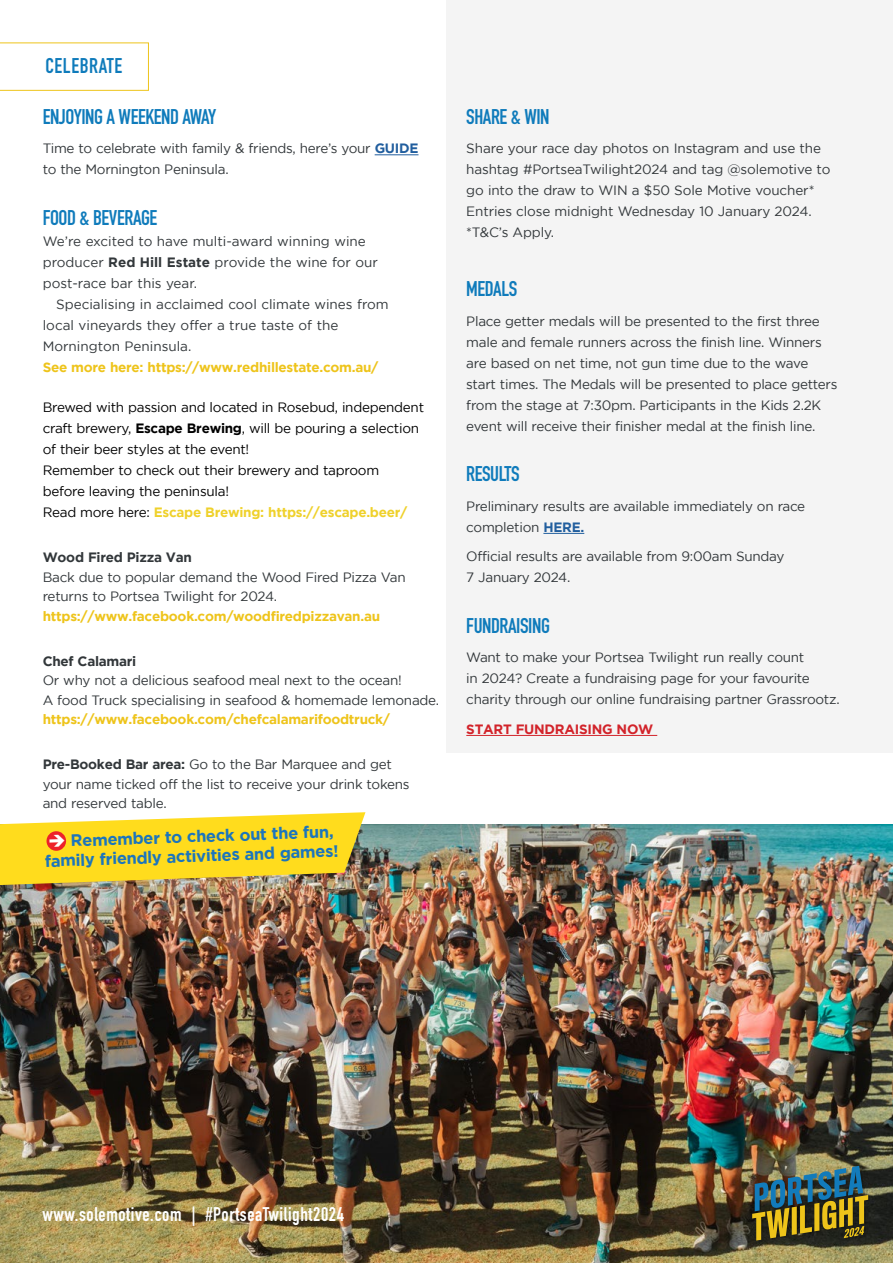
<style>
.page{position:relative;width:893px;height:1263px;background:#fff}
.page>*{position:absolute;margin:0;border:0;box-sizing:border-box;transform-origin:0 0}
.t1{font:700 21px "DIN Condensed";letter-spacing:-.02em;color:#0f7bbb}
.t2{font:700 21px "DIN Condensed";letter-spacing:.03em;color:#0f7bbb}
.t3{font:700 19.5px "DIN Condensed";letter-spacing:.03em;color:#fff}
.t4{font:700 16.5px/19.5px "Gotham";color:#1c75bc}
.t5{font:13.5px/21px "Gotham";letter-spacing:-.02em;color:#32373a}
.t6{font:13.5px/21px "Gotham";letter-spacing:-.02em;color:#000}
.t7{font:13.5px/21px "Gotham";color:#32373a}
.t8{font:700 13.5px "Gotham";letter-spacing:-.02em;color:#eec41b}
.t9{font:700 13.5px "Gotham";letter-spacing:-.02em;color:#32373a}
.t10{font:700 13.5px "Gotham";letter-spacing:-.02em;color:#d2232a}
.s1{font-weight:700;color:#215e9e}
.s2{font-weight:700}
.s3{font-weight:700;color:#efd12b}
.s4{color:#fff}
</style>
<div class="page">
<div style="left:446px;top:0;width:447px;height:753px;background:#f4f4f4"></div>
<hr style="left:375px;top:155px;width:43px;height:1px;background:#215e9e">
<hr style="left:543px;top:533px;width:41px;height:1px;background:#215e9e">
<hr style="left:466px;top:735px;width:191px;height:1px;background:#d2232a">
<svg style="left:0;top:43px;width:149px;height:48px"></svg>
<img style="left:0;top:825px;width:893px;height:438px">
<div style="left:753px;top:1167px;width:117px;height:75px;background:#000;opacity:.2"></div>
<img style="left:752px;top:1166px;width:116px;height:74px">
<svg style="left:0;top:812px;width:365px;height:73px;background:#f3d439"></svg>
<div style="left:46px;top:831px;width:20px;height:20px;background:#ed2129;border-radius:50%"></div>
<h1 class="t2" style="left:45px;top:52px;width:78px">CELEBRATE</h1>
<h1 class="t1" style="left:43px;top:102px;width:175px">ENJOYING A WEEKEND AWAY</h1>
<p class="t5" style="left:43px;top:138px;width:377px">Time to celebrate with family &amp; friends, here’s your <span class="s1">GUIDE </span>to the Mornington Peninsula.</p>
<h1 class="t1" style="left:43px;top:203px;width:116px">FOOD &amp; BEVERAGE</h1>
<p class="t7" style="left:43px;top:230px;width:337px">We’re excited to have multi-award winning wine producer <span class="s2">Red Hill Estate</span> provide the wine for our post-race bar this year.</p>
<p class="t7" style="left:43px;top:293px;width:348px;text-indent:13px">Specialising in acclaimed cool climate wines from local vineyards they offer a true taste of the<br>Mornington Peninsula.</p>
<p class="t8" style="left:43px;top:359px;width:337px">See more here: https://www.redhillestate.com.au/</p>
<p class="t6" style="left:43px;top:397px;width:383px">Brewed with passion and located in Rosebud, independent craft brewery, <span class="s2">Escape Brewing</span>, will be pouring a selection of their beer styles at the event!<br>Remember to check out their brewery and taproom before leaving the peninsula!<br>Read more here: <span class="s3">Escape Brewing: https://escape.beer/</span></p>
<p class="t9" style="left:43px;top:549px;width:151px">Wood Fired Pizza Van</p>
<p class="t5" style="left:43px;top:567px;width:364px;line-height:19.5px">Back due to popular demand the Wood Fired Pizza Van returns to Portsea Twilight for 2024.</p>
<p class="t8" style="left:43px;top:608px;width:339px">https://www.facebook.com/woodfiredpizzavan.au</p>
<p class="t9" style="left:43px;top:653px;width:95px">Chef Calamari</p>
<p class="t5" style="left:43px;top:670px;width:398px;line-height:19.5px">Or why not a delicious seafood meal next to the ocean!<br>A food Truck specialising in seafood &amp; homemade lemonade.</p>
<p class="t8" style="left:43px;top:711px;width:349px">https://www.facebook.com/chefcalamarifoodtruck/</p>
<p class="t5" style="left:43px;top:754px;width:368px;line-height:19.5px"><span class="s2">Pre-Booked Bar area:</span> Go to the Bar Marquee and get your name ticked off the list to receive your drink tokens and reserved table.</p>
<p class="t4" style="left:44px;top:831px;width:295px;rotate:-2deg"><span class="s4">➔</span> Remember to check out the fun, family friendly activities and games!</p>
<h1 class="t1" style="left:466px;top:102px;width:85px">SHARE &amp; WIN</h1>
<p class="t5" style="left:466px;top:138px;width:366px">Share your race day photos on Instagram and use the hashtag #PortseaTwilight2024 and tag @solemotive to go into the draw to WIN a $50 Sole Motive voucher* Entries close midnight Wednesday 10 January 2024. *T&amp;C’s Apply.</p>
<h1 class="t1" style="left:466px;top:275px;width:52px">MEDALS</h1>
<p class="t5" style="left:466px;top:310px;width:373px">Place getter medals will be presented to the first three male and female runners across the finish line. Winners are based on net time, not gun time due to the wave start times. The Medals will be presented to place getters from the stage at 7:30pm. Participants in the Kids 2.2K event will receive their finisher medal at the finish line.</p>
<h1 class="t1" style="left:466px;top:460px;width:55px">RESULTS</h1>
<p class="t5" style="left:466px;top:495px;width:340px">Preliminary results are available immediately on race completion <span class="s1">HERE.</span></p>
<p class="t5" style="left:466px;top:546px;width:320px">Official results are available from 9:00am Sunday<br>7 January 2024.</p>
<h1 class="t1" style="left:466px;top:611px;width:85px">FUNDRAISING</h1>
<p class="t5" style="left:466px;top:647px;width:375px">Want to make your Portsea Twilight run really count<br>in 2024? Create a fundraising page for your favourite charity through our online fundraising partner Grassrootz.</p>
<p class="t10" style="left:466px;top:721px;width:189px">START FUNDRAISING NOW</p>
<h2 class="t3" style="left:43px;top:1201px;width:303px">www.solemotive.com | #PortseaTwilight2024</h2>
</div>
